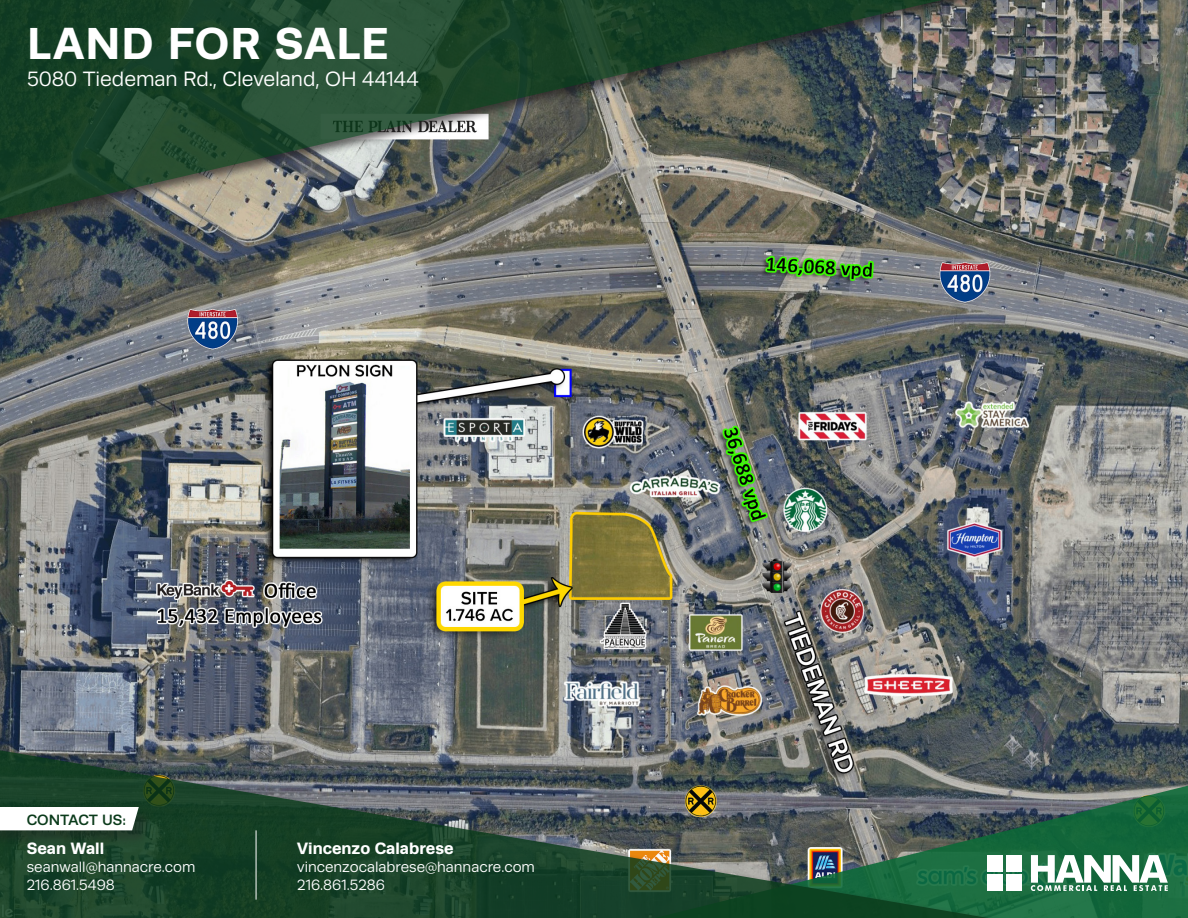
<style>
.page{position:relative;width:1188px;height:918px;background:#fff}
.page>*{position:absolute;margin:0;border:0;box-sizing:border-box;transform-origin:0 0}
.t1{font:700 45px "Runda";letter-spacing:.025em;color:#fff}
.t2{font:20.85px "Runda";letter-spacing:-.005em;color:#fff}
.t3{font:700 16.5px "Runda";color:#fff}
.t4{font:15px/18px "Runda";color:#fff}
.t5{font:500 15px "Runda";color:#0b3b1b}
</style>
<div class="page">
<img style="left:0;top:258px;width:1188px;height:522px">
<div style="left:0;top:0;width:1188px;height:258px;background:#231f20;opacity:.81"></div>
<svg style="left:0;top:0;width:1188px;height:245px;background:#4b5c4f"></svg>
<svg style="left:1100px;top:783px;width:88px;height:135px;background:#226b44"></svg>
<div style="left:0;top:726px;width:1100px;height:192px;background:#231f20;opacity:.81"></div>
<svg style="left:0;top:729px;width:1089px;height:189px;background:#3e584b"></svg>
<svg style="left:1031px;top:855px;width:137px;height:36px"></svg>
<div style="left:987px;top:855px;width:16px;height:16px;background:#fff"></div>
<div style="left:1006px;top:855px;width:16px;height:16px;background:#fff"></div>
<div style="left:987px;top:875px;width:16px;height:16px;background:#fff"></div>
<div style="left:1006px;top:875px;width:16px;height:16px;background:#fff"></div>
<div style="left:0;top:807px;width:154px;height:40px;background:#231f20;opacity:.35"></div>
<svg style="left:0;top:807px;width:139px;height:23px"></svg>
<hr style="left:256px;top:830px;width:1px;height:70px;background:#fff">
<p class="t1" style="left:27px;top:16px;width:363px">LAND FOR SALE</p>
<p class="t2" style="left:27px;top:67px;width:393px">5080 Tiedeman Rd., Cleveland, OH 44144</p>
<p class="t5" style="left:27px;top:811px;width:101px">CONTACT US:</p>
<p class="t3" style="left:27px;top:838px;width:79px">Sean Wall</p>
<p class="t4" style="left:27px;top:858px;width:170px">seanwall@hannacre.com<br>216.861.5498</p>
<p class="t3" style="left:297px;top:838px;width:158px">Vincenzo Calabrese</p>
<p class="t4" style="left:297px;top:858px;width:239px">vincenzocalabrese@hannacre.com<br>216.861.5286</p>
</div>
